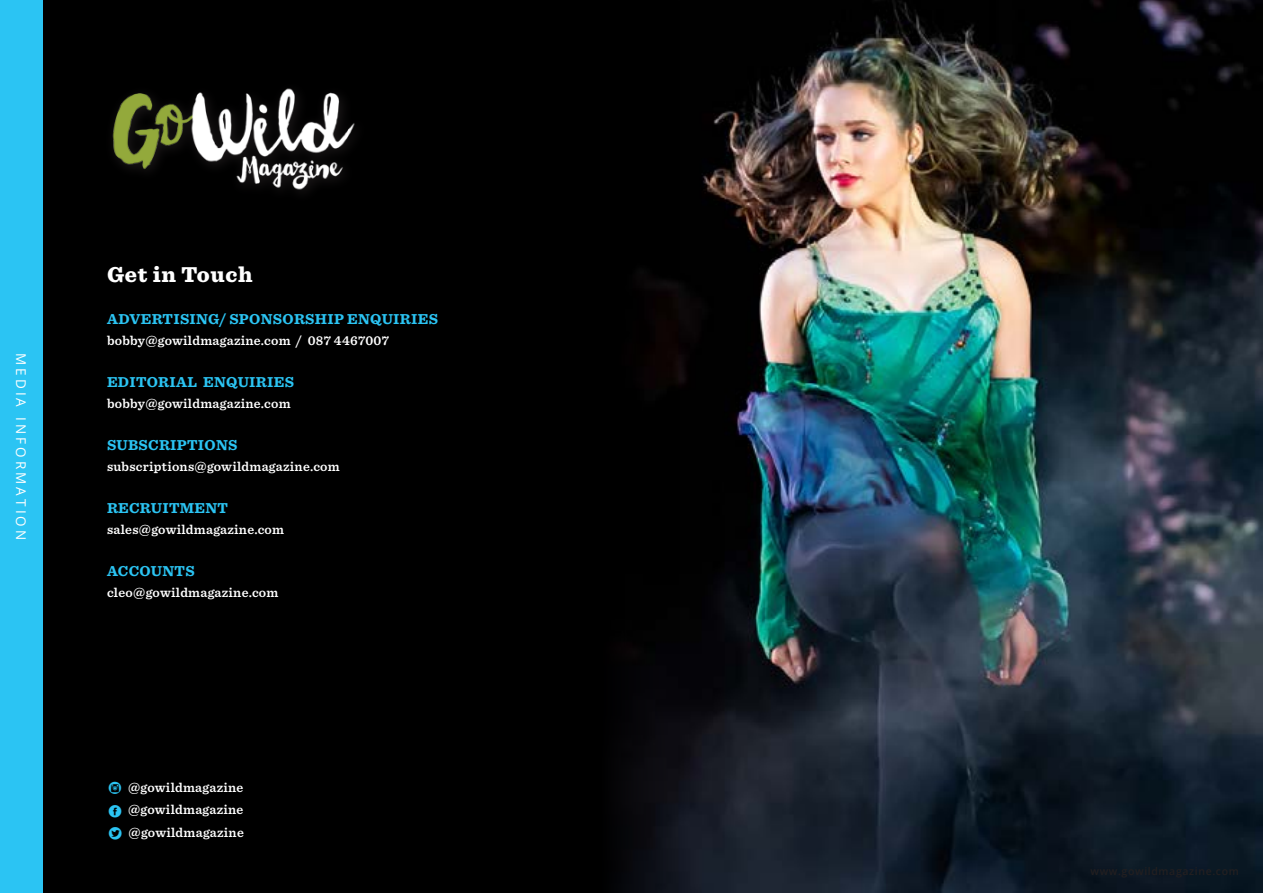
<style>
.page{position:relative;width:1263px;height:893px;background:#fff}
.page>*{position:absolute;margin:0;border:0;box-sizing:border-box;transform-origin:0 0}
.t1{font:900 22.5px "Sentinel";letter-spacing:.03em;color:#fff}
.t2{font:700 15px "Sentinel";letter-spacing:.02em;color:#2bc4f3}
.t3{font:600 13.5px "Sentinel";letter-spacing:.02em;color:#fff}
.t4{font:13.5px "Open Sans";letter-spacing:.23em;color:#fff}
.s1{font-family:"Social Circles";font-weight:400;font-size:22.5px;color:#2bc4f3}
</style>
<div class="page">
<img style="left:685px;top:0;width:578px;height:893px">
<div style="left:43px;top:0;width:642px;height:893px;background:#000"></div>
<div style="left:0;top:0;width:43px;height:893px;background:#2bc4f3"></div>
<img style="left:112px;top:88px;width:243px;height:103px">
<p class="t4" style="left:30px;top:353px;width:189px;rotate:90deg">MEDIA INFORMATION</p>
<p class="t1" style="left:107px;top:256px;width:147px">Get in Touch</p>
<p class="t2" style="left:107px;top:307px;width:332px">ADVERTISING/ SPONSORSHIP ENQUIRIES</p>
<p class="t3" style="left:107px;top:330px;width:283px">bobby@gowildmagazine.com / 087 4467007</p>
<p class="t2" style="left:107px;top:370px;width:188px">EDITORIAL ENQUIRIES</p>
<p class="t3" style="left:107px;top:393px;width:185px">bobby@gowildmagazine.com</p>
<p class="t2" style="left:107px;top:433px;width:132px">SUBSCRIPTIONS</p>
<p class="t3" style="left:107px;top:456px;width:234px">subscriptions@gowildmagazine.com</p>
<p class="t2" style="left:107px;top:496px;width:123px">RECRUITMENT</p>
<p class="t3" style="left:107px;top:519px;width:179px">sales@gowildmagazine.com</p>
<p class="t2" style="left:107px;top:559px;width:89px">ACCOUNTS</p>
<p class="t3" style="left:107px;top:582px;width:173px">cleo@gowildmagazine.com</p>
<p class="t3" style="left:107px;top:777px;width:138px"><span class="s1">i</span> @gowildmagazine</p>
<p class="t3" style="left:107px;top:799px;width:138px"><span class="s1">f</span> @gowildmagazine</p>
<p class="t3" style="left:107px;top:822px;width:138px"><span class="s1">t</span> @gowildmagazine</p>
</div>
